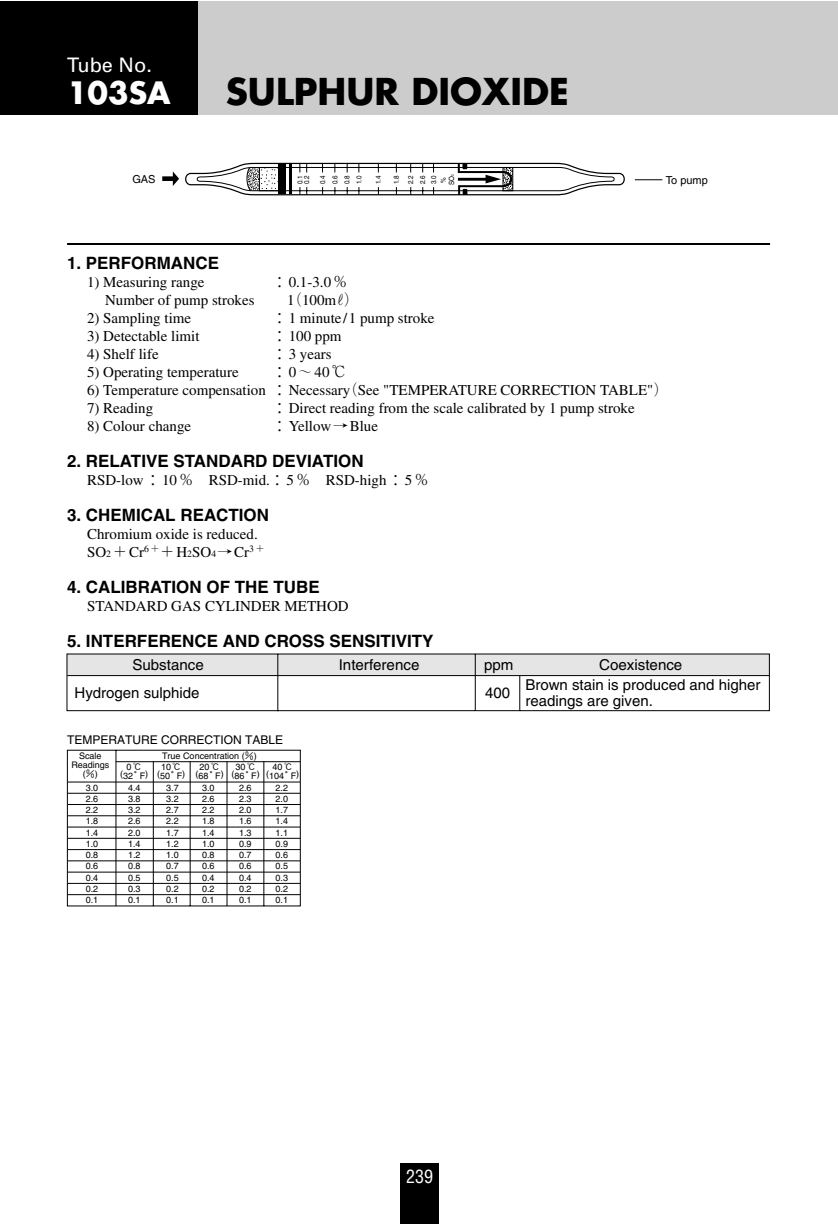
<style>
.page{position:relative;width:838px;height:1224px;background:#fff}
.page>*{position:absolute;margin:0;border:0;box-sizing:border-box;transform-origin:0 0}
.t1{font:700 36px "Futura";color:#000}
.t2{font:700 30px "Futura";color:#fff}
.t3{font:20px "Univers";color:#fff}
.t4{font:condensed 18px "Helvetica";color:#fff}
.t5{font:700 17px "Helvetica";color:#000}
.t6{font:15px/18px "Times";color:#000}
.t7{font:15px/16px "Helvetica";color:#000}
.t8{font:300 15px "Ryumin";color:#000}
.t9{font:12px "Helvetica";color:#000}
.t10{font:11px "Helvetica";color:#000}
.t11{font:9px "Helvetica";color:#000}
.t12{font:7.2px/8.2px "Helvetica";color:#000;scale:.87 1}
.t13{font:7px/12.2px "Helvetica";color:#000;scale:.9 1}
.s1{font-size:3.6px}
.s2{font-family:"Ryumin";font-weight:300}
.s3{font-family:"Times";font-weight:400}
.s4{font-size:9.8px}
.s5{font-family:"Gothic BBB";font-weight:500}
</style>
<div class="page">
<div style="left:0;top:1px;width:838px;height:114px;background:#ccc"></div>
<div style="left:0;top:1px;width:197px;height:114px;background:#000"></div>
<div style="left:400px;top:1163px;width:39px;height:61px;background:#000"></div>
<hr style="left:67px;top:243px;width:703px;height:2px;background:#000">
<svg style="left:162px;top:162px;width:463px;height:34px"></svg>
<svg style="left:635px;top:179px;width:27px;height:1px"></svg>
<svg style="left:66px;top:653px;width:704px;height:59px"></svg>
<svg style="left:67px;top:750px;width:234px;height:157px"></svg>
<h3 class="t3" style="left:67px;top:58px;width:86px">Tube No.</h3>
<h2 class="t2" style="left:67px;top:79px;width:105px">103SA</h2>
<h1 class="t1" style="left:226px;top:75px;width:345px">SULPHUR DIOXIDE</h1>
<p class="t13" style="left:297px;top:184px;width:11px;line-height:6.8px;rotate:-90deg">0.1<br>0.2</p>
<p class="t13" style="left:317px;top:184px;width:11px;text-align:justify;rotate:-90deg">0.4<br>0.6<br>0.8<br>1.0</p>
<p class="t13" style="left:373px;top:184px;width:11px;rotate:-90deg">1.4</p>
<p class="t13" style="left:390px;top:184px;width:11px;line-height:14.4px;rotate:-90deg">1.8<br>2.2</p>
<p class="t13" style="left:418px;top:184px;width:11px;line-height:10.8px;rotate:-90deg">2.6<br>3.0</p>
<p class="t12" style="left:440px;top:185px;width:14px;rotate:-90deg">%<br>SO<span class="s1">2</span></p>
<p class="t10" style="left:132px;top:175px;width:25px">GAS</p>
<p class="t10" style="left:666px;top:176px;width:44px">To pump</p>
<p class="t5" style="left:67px;top:257px;width:154px">1. PERFORMANCE</p>
<p class="t6" style="left:87px;top:274px;width:119px">1) Measuring range</p>
<p class="t6" style="left:272px;top:274px;width:77px"><span class="s2">：</span>0.1-3.0<span class="s2">％</span></p>
<p class="t6" style="left:105px;top:292px;width:151px">Number of pump strokes</p>
<p class="t6" style="left:287px;top:292px;width:73px">1<span class="s2">（</span>100m <span class="s2">）</span></p>
<p class="t6" style="left:87px;top:310px;width:106px">2) Sampling time</p>
<p class="t6" style="left:272px;top:310px;width:164px"><span class="s2">：</span>1 minute/1 pump stroke</p>
<p class="t6" style="left:87px;top:328px;width:114px">3) Detectable limit</p>
<p class="t6" style="left:272px;top:328px;width:71px"><span class="s2">：</span>100 ppm</p>
<p class="t6" style="left:87px;top:346px;width:73px">4) Shelf life</p>
<p class="t6" style="left:272px;top:346px;width:61px"><span class="s2">：</span>3 years</p>
<p class="t6" style="left:87px;top:364px;width:153px">5) Operating temperature</p>
<p class="t8" style="left:272px;top:366px;width:76px">：<span class="s3">0</span>～<span class="s3">40</span>℃</p>
<p class="t6" style="left:87px;top:382px;width:583px">6) Temperature compensation <span class="s2">：</span>Necessary<span class="s2">（</span>See "TEMPERATURE CORRECTION TABLE"<span class="s2">）</span></p>
<p class="t6" style="left:87px;top:400px;width:68px">7) Reading</p>
<p class="t6" style="left:272px;top:400px;width:364px"><span class="s2">：</span>Direct reading from the scale calibrated by 1 pump stroke</p>
<p class="t6" style="left:87px;top:418px;width:106px">8) Colour change</p>
<p class="t6" style="left:272px;top:418px;width:107px"><span class="s2">：</span>Yellow<span class="s2">→</span>Blue</p>
<p class="t5" style="left:67px;top:455px;width:298px">2. RELATIVE STANDARD DEVIATION</p>
<p class="t6" style="left:87px;top:472px;width:343px">RSD-low<span class="s2">：</span>10<span class="s2">％　</span>RSD-mid.<span class="s2">：</span>5<span class="s2">％　</span>RSD-high<span class="s2">：</span>5<span class="s2">％</span></p>
<p class="t5" style="left:67px;top:509px;width:204px">3. CHEMICAL REACTION</p>
<p class="t6" style="left:87px;top:526px;width:179px">Chromium oxide is reduced.<br>SO<span class="s4">2</span><span class="s2">＋</span>Cr<sup>6</sup><sup>＋</sup><span class="s2">＋</span>H<span class="s4">2</span>SO<span class="s4">4</span><span class="s2">→</span>Cr<sup>3</sup><sup>＋</sup></p>
<p class="t5" style="left:67px;top:581px;width:254px">4. CALIBRATION OF THE TUBE</p>
<p class="t6" style="left:87px;top:598px;width:263px">STANDARD GAS CYLINDER METHOD</p>
<p class="t5" style="left:67px;top:635px;width:368px">5. INTERFERENCE AND CROSS SENSITIVITY</p>
<p class="t7" style="left:132px;top:658px;width:73px">Substance</p>
<p class="t7" style="left:339px;top:658px;width:82px">Interference</p>
<p class="t7" style="left:484px;top:658px;width:31px">ppm</p>
<p class="t7" style="left:599px;top:658px;width:85px">Coexistence</p>
<p class="t7" style="left:75px;top:686px;width:127px">Hydrogen sulphide</p>
<p class="t7" style="left:485px;top:686px;width:27px">400</p>
<p class="t7" style="left:525px;top:678px;width:237px">Brown stain is produced and higher readings are given.</p>
<p class="t9" style="left:67px;top:735px;width:217px">TEMPERATURE CORRECTION TABLE</p>
<p class="t11" style="left:79px;top:753px;width:24px">Scale</p>
<p class="t11" style="left:162px;top:753px;width:96px">True Concentration (<span class="s5">％</span>)</p>
<p class="t11" style="left:71px;top:762px;width:40px">Readings</p>
<p class="t11" style="left:127px;top:764px;width:17px">0<span class="s5">℃</span></p>
<p class="t11" style="left:161px;top:764px;width:22px">10<span class="s5">℃</span></p>
<p class="t11" style="left:200px;top:764px;width:22px">20<span class="s5">℃</span></p>
<p class="t11" style="left:236px;top:764px;width:22px">30<span class="s5">℃</span></p>
<p class="t11" style="left:273px;top:764px;width:22px">40<span class="s5">℃</span></p>
<p class="t11" style="left:83px;top:771px;width:16px">(<span class="s5">％</span>)</p>
<p class="t11" style="left:120px;top:773px;width:181px">(32<span class="s5">°</span>F) (50<span class="s5">°</span>F) (68<span class="s5">°</span>F) (86<span class="s5">°</span>F) (104<span class="s5">°</span>F)</p>
<p class="t11" style="left:86px;top:784px;width:14px">3.0</p>
<p class="t11" style="left:128px;top:784px;width:14px">4.4</p>
<p class="t11" style="left:166px;top:784px;width:14px">3.7</p>
<p class="t11" style="left:202px;top:784px;width:14px">3.0</p>
<p class="t11" style="left:239px;top:784px;width:14px">2.6</p>
<p class="t11" style="left:276px;top:784px;width:14px">2.2</p>
<p class="t11" style="left:86px;top:795px;width:14px">2.6</p>
<p class="t11" style="left:128px;top:795px;width:14px">3.8</p>
<p class="t11" style="left:166px;top:795px;width:14px">3.2</p>
<p class="t11" style="left:202px;top:795px;width:14px">2.6</p>
<p class="t11" style="left:239px;top:795px;width:14px">2.3</p>
<p class="t11" style="left:276px;top:795px;width:14px">2.0</p>
<p class="t11" style="left:86px;top:807px;width:14px">2.2</p>
<p class="t11" style="left:128px;top:807px;width:14px">3.2</p>
<p class="t11" style="left:166px;top:807px;width:14px">2.7</p>
<p class="t11" style="left:202px;top:807px;width:14px">2.2</p>
<p class="t11" style="left:239px;top:807px;width:14px">2.0</p>
<p class="t11" style="left:276px;top:807px;width:14px">1.7</p>
<p class="t11" style="left:86px;top:818px;width:14px">1.8</p>
<p class="t11" style="left:128px;top:818px;width:14px">2.6</p>
<p class="t11" style="left:166px;top:818px;width:14px">2.2</p>
<p class="t11" style="left:202px;top:818px;width:14px">1.8</p>
<p class="t11" style="left:239px;top:818px;width:14px">1.6</p>
<p class="t11" style="left:276px;top:818px;width:14px">1.4</p>
<p class="t11" style="left:86px;top:829px;width:14px">1.4</p>
<p class="t11" style="left:128px;top:829px;width:14px">2.0</p>
<p class="t11" style="left:166px;top:829px;width:14px">1.7</p>
<p class="t11" style="left:202px;top:829px;width:14px">1.4</p>
<p class="t11" style="left:239px;top:829px;width:14px">1.3</p>
<p class="t11" style="left:276px;top:829px;width:14px">1.1</p>
<p class="t11" style="left:86px;top:840px;width:14px">1.0</p>
<p class="t11" style="left:128px;top:840px;width:14px">1.4</p>
<p class="t11" style="left:166px;top:840px;width:14px">1.2</p>
<p class="t11" style="left:202px;top:840px;width:14px">1.0</p>
<p class="t11" style="left:239px;top:840px;width:14px">0.9</p>
<p class="t11" style="left:276px;top:840px;width:14px">0.9</p>
<p class="t11" style="left:86px;top:852px;width:14px">0.8</p>
<p class="t11" style="left:128px;top:852px;width:14px">1.2</p>
<p class="t11" style="left:166px;top:852px;width:14px">1.0</p>
<p class="t11" style="left:202px;top:852px;width:14px">0.8</p>
<p class="t11" style="left:239px;top:852px;width:14px">0.7</p>
<p class="t11" style="left:276px;top:852px;width:14px">0.6</p>
<p class="t11" style="left:86px;top:863px;width:14px">0.6</p>
<p class="t11" style="left:128px;top:863px;width:14px">0.8</p>
<p class="t11" style="left:166px;top:863px;width:14px">0.7</p>
<p class="t11" style="left:202px;top:863px;width:14px">0.6</p>
<p class="t11" style="left:239px;top:863px;width:14px">0.6</p>
<p class="t11" style="left:276px;top:863px;width:14px">0.5</p>
<p class="t11" style="left:86px;top:874px;width:14px">0.4</p>
<p class="t11" style="left:128px;top:874px;width:14px">0.5</p>
<p class="t11" style="left:166px;top:874px;width:14px">0.5</p>
<p class="t11" style="left:202px;top:874px;width:14px">0.4</p>
<p class="t11" style="left:239px;top:874px;width:14px">0.4</p>
<p class="t11" style="left:276px;top:874px;width:14px">0.3</p>
<p class="t11" style="left:86px;top:886px;width:14px">0.2</p>
<p class="t11" style="left:128px;top:886px;width:14px">0.3</p>
<p class="t11" style="left:166px;top:886px;width:14px">0.2</p>
<p class="t11" style="left:202px;top:886px;width:14px">0.2</p>
<p class="t11" style="left:239px;top:886px;width:14px">0.2</p>
<p class="t11" style="left:276px;top:886px;width:14px">0.2</p>
<p class="t11" style="left:86px;top:897px;width:14px">0.1</p>
<p class="t11" style="left:128px;top:897px;width:14px">0.1</p>
<p class="t11" style="left:166px;top:897px;width:14px">0.1</p>
<p class="t11" style="left:202px;top:897px;width:14px">0.1</p>
<p class="t11" style="left:239px;top:897px;width:14px">0.1</p>
<p class="t11" style="left:276px;top:897px;width:14px">0.1</p>
<p class="t4" style="left:406px;top:1169px;width:28px">239</p>
</div>
